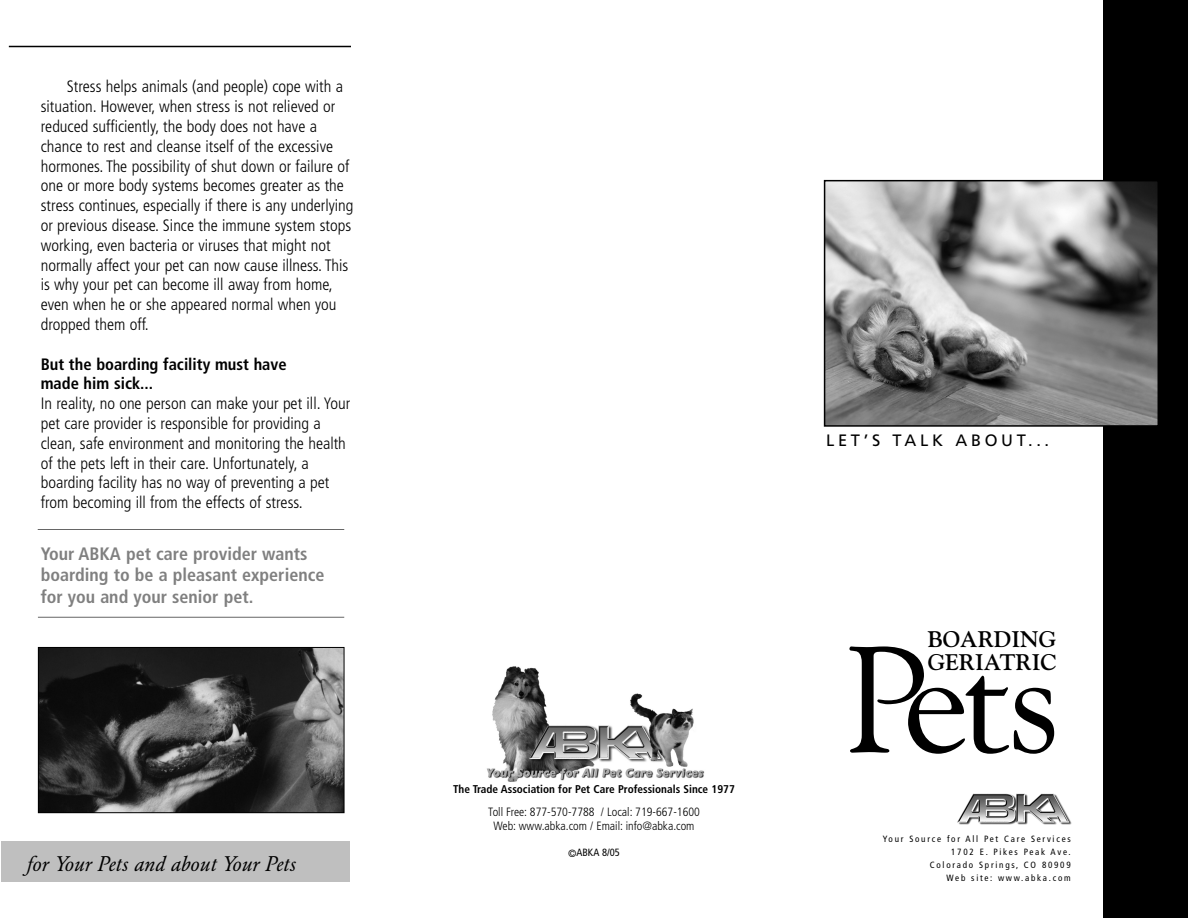
<style>
.page{position:relative;width:1188px;height:918px;background:#fff}
.page>*{position:absolute;margin:0;border:0;box-sizing:border-box;transform-origin:0 0}
.t1{font:150px "Goudy";color:#000}
.t2{font:700 22.5px/22.5px "Goudy";color:#000}
.t3{font:italic 21px "Garamond BE";letter-spacing:.01em;color:#000}
.t4{font:700 condensed 18px/21.6px "Frutiger";color:#808080}
.t5{font:300 condensed 16.5px/19.8px "Frutiger";color:#000}
.t6{font:700 condensed 16.5px/19.8px "Frutiger";color:#000}
.t7{font:16.5px "Frutiger";letter-spacing:.22em;color:#000}
.t8{font:300 condensed 12px/14.4px "Frutiger";color:#000;text-align:center}
.t9{font:700 condensed 11.25px "Frutiger";color:#000}
.t10{font:condensed 10.5px "Frutiger";color:#000}
.t11{font:condensed 9px/13.2px "Frutiger";letter-spacing:.19em;color:#000;text-align:right}
</style>
<div class="page">
<div style="left:1103px;top:0;width:85px;height:918px;background:#000"></div>
<img style="left:957px;top:793px;width:115px;height:32px">
<img style="left:827px;top:183px;width:329px;height:241px">
<div style="left:824px;top:180px;width:335px;height:247px;border:2px solid #000"></div>
<img style="left:487px;top:666px;width:218px;height:116px">
<hr style="left:38px;top:529px;width:306px;height:1px;background:#666">
<img style="left:40px;top:649px;width:302px;height:162px">
<div style="left:38px;top:647px;width:306px;height:166px;border:1px solid #000"></div>
<hr style="left:9px;top:46px;width:342px;height:1px;background:#000">
<div style="left:1px;top:842px;width:348px;height:40px;background:#bfbfbf"></div>
<hr style="left:38px;top:617px;width:306px;height:1px;background:#666">
<p class="t5" style="left:41px;top:78px;width:314px;text-indent:26px">Stress helps animals (and people) cope with a situation. However, when stress is not relieved or reduced sufficiently, the body does not have a chance to rest and cleanse itself of the excessive hormones. The possibility of shut down or failure of one or more body systems becomes greater as the stress continues, especially if there is any underlying or previous disease. Since the immune system stops working, even bacteria or viruses that might not normally affect your pet can now cause illness. This is why your pet can become ill away from home, even when he or she appeared normal when you dropped them off.</p>
<p class="t6" style="left:41px;top:355px;width:247px">But the boarding facility must have made him sick...</p>
<p class="t5" style="left:41px;top:395px;width:311px">In reality, no one person can make your pet ill. Your pet care provider is responsible for providing a clean, safe environment and monitoring the health of the pets left in their care. Unfortunately, a boarding facility has no way of preventing a pet from becoming ill from the effects of stress.</p>
<p class="t4" style="left:41px;top:544px;width:285px">Your ABKA pet care provider wants boarding to be a pleasant experience for you and your senior pet.</p>
<p class="t3" style="left:27px;top:855px;width:271px">for Your Pets and about Your Pets</p>
<p class="t9" style="left:453px;top:784px;width:283px">The Trade Association for Pet Care Professionals Since 1977</p>
<p class="t8" style="left:488px;top:805px;width:213px">Toll Free: 877-570-7788 / Local: 719-667-1600<br>Web: www.abka.com / Email: info@abka.com</p>
<p class="t10" style="left:568px;top:848px;width:53px">©ABKA 8/05</p>
<p class="t7" style="left:826px;top:433px;width:225px">LET’S TALK ABOUT...</p>
<h2 class="t2" style="left:928px;top:628px;width:131px">BOARDING<br>GERIATRIC</h2>
<h1 class="t1" style="left:844px;top:613px;width:217px">Pets</h1>
<p class="t11" style="left:883px;top:833px;width:189px">Your Source for All Pet Care Services<br>1702 E. Pikes Peak Ave.<br>Colorado Springs, CO 80909<br>Web site: www.abka.com</p>
</div>
